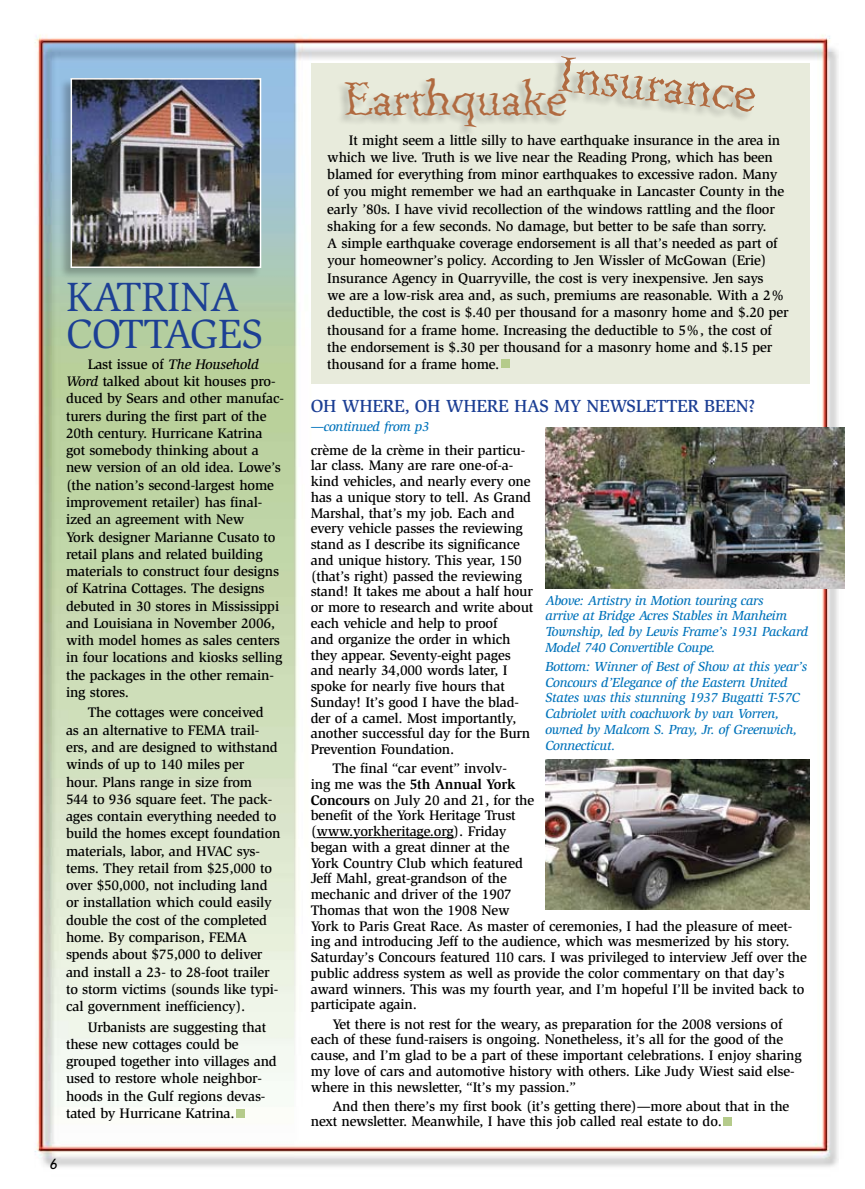
<style>
.page{position:relative;width:865px;height:1189px;background:#fff}
.page>*{position:absolute;margin:0;border:0;box-sizing:border-box;transform-origin:0 0}
.t1{font:52.5px "Quake";color:#b06a40}
.t2{font:49.5px "Quake";letter-spacing:-.015em;color:#b06a40}
.t3{font:42px/37.5px "Slimbach";letter-spacing:-.015em;color:#1c3f94}
.t4{font:500 18px "Slimbach";letter-spacing:-.02em;color:#1c3f94}
.t5{font:italic 15px "Humanist 521 BT";color:#000}
.t6{font:500 14.25px/17.2px "Slimbach";letter-spacing:-.015em;color:#000}
.t7{font:italic 500 13.5px/15.8px "Slimbach";letter-spacing:-.02em;color:#0073bb}
.s1{font-style:italic}
.s2{font-weight:700}
</style>
<div class="page">
<img style="left:34px;top:35px;width:811px;height:1132px">
<div style="left:311px;top:63px;width:498px;height:320px;background:#e8ebdc"></div>
<div style="left:237px;top:1109px;width:8px;height:8px;background:#b5cb8b"></div>
<div style="left:59px;top:77px;width:202px;height:202px;background:#000;opacity:.25"></div>
<img style="left:73px;top:81px;width:185px;height:184px">
<div style="left:70px;top:78px;width:191px;height:190px;border:2px solid #fff"></div>
<div style="left:501px;top:360px;width:8px;height:8px;background:#b5cb8b"></div>
<hr style="left:316px;top:837px;width:137px;height:1px;background:#000">
<img style="left:544px;top:427px;width:300px;height:161px">
<img style="left:545px;top:758px;width:264px;height:151px">
<div style="left:546px;top:55px;width:208px;height:67px;background:#000;opacity:.25"></div>
<div style="left:333px;top:77px;width:232px;height:61px;background:#000;opacity:.25"></div>
<div style="left:723px;top:1117px;width:8px;height:8px;background:#b5cb8b"></div>
<h3 class="t3" style="left:66px;top:278px;width:174px">KATRINA<br>COTTAGES</h3>
<p class="t6" style="left:66px;top:355px;width:219px;text-indent:22px">Last issue of <span class="s1">The Household<br>Word</span> talked about kit houses pro&shy;duced by Sears and other manufac&shy;turers during the first part of the<br>20th century. Hurricane Katrina got somebody thinking about a new version of an old idea. Lowe’s (the nation’s second-largest home improvement retailer) has final&shy;ized an agreement with New<br>York designer Marianne Cusato to retail plans and related building materials to construct four designs of Katrina Cottages. The designs debuted in 30 stores in Mississippi and Louisiana in November 2006, with model homes as sales centers in four locations and kiosks selling the packages in the other remain&shy;ing stores.</p>
<p class="t6" style="left:66px;top:703px;width:216px;text-indent:22px">The cottages were conceived<br>as an alternative to FEMA trail&shy;ers, and are designed to withstand winds of up to 140 miles per<br>hour. Plans range in size from<br>544 to 936 square feet. The pack&shy;ages contain everything needed to build the homes except foundation materials, labor, and HVAC sys&shy;tems. They retail from $25,000 to over $50,000, not including land or installation which could easily double the cost of the completed home. By comparison, FEMA spends about $75,000 to deliver and install a 23- to 28-foot trailer to storm victims (sounds like typi&shy;cal government inefficiency).</p>
<p class="t6" style="left:66px;top:1017px;width:212px;text-indent:22px">Urbanists are suggesting that these new cottages could be grouped together into villages and used to restore whole neighbor&shy;hoods in the Gulf regions devas&shy;tated by Hurricane Katrina.</p>
<p class="t5" style="left:50px;top:1154px;width:9px">6</p>
<h1 class="t1" style="left:561px;top:45px;width:201px;rotate:6deg">Insurance</h1>
<h2 class="t2" style="left:344px;top:71px;width:225px">Earthquake</h2>
<p class="t6" style="left:327px;top:131px;width:462px;text-indent:22px">It might seem a little silly to have earthquake insurance in the area in which we live. Truth is we live near the Reading Prong, which has been blamed for everything from minor earthquakes to excessive radon. Many of you might remember we had an earthquake in Lancaster County in the early ’80s. I have vivid recollection of the windows rattling and the floor shaking for a few seconds. No damage, but better to be safe than sorry.<br>A simple earthquake coverage endorsement is all that’s needed as part of your homeowner’s policy. According to Jen Wissler of McGowan (Erie)<br>Insurance Agency in Quarryville, the cost is very inexpensive. Jen says<br>we are a low-risk area and, as such, premiums are reasonable. With a 2% deductible, the cost is $.40 per thousand for a masonry home and $.20 per thousand for a frame home. Increasing the deductible to 5%, the cost of the endorsement is $.30 per thousand for a masonry home and $.15 per thousand for a frame home.</p>
<p class="t4" style="left:310px;top:395px;width:446px">OH WHERE, OH WHERE HAS MY NEWSLETTER BEEN?</p>
<p class="t7" style="left:310px;top:419px;width:120px">—continued from p3</p>
<p class="t6" style="left:310px;top:442px;width:224px;line-height:15.8px">crème de la crème in their particu&shy;lar class. Many are rare one-of-a&shy;kind vehicles, and nearly every one has a unique story to tell. As Grand Marshal, that’s my job. Each and every vehicle passes the reviewing stand as I describe its significance and unique history. This year, 150 (that’s right) passed the reviewing stand! It takes me about a half hour or more to research and write about each vehicle and help to proof<br>and organize the order in which they appear. Seventy-eight pages and nearly 34,000 words later, I spoke for nearly five hours that Sunday! It’s good I have the blad&shy;der of a camel. Most importantly, another successful day for the Burn Prevention Foundation.</p>
<p class="t6" style="left:310px;top:760px;width:497px;line-height:15.8px;text-indent:22px">The final “car event” involv-<br>ing me was the <span class="s2">5th Annual York<br>Concours</span> on July 20 and 21, for the<br>benefit of the York Heritage Trust<br>(www.yorkheritage.org). Friday<br>began with a great dinner at the<br>York Country Club which featured<br>Jeff Mahl, great-grandson of the<br>mechanic and driver of the 1907<br>Thomas that won the 1908 New<br>York to Paris Great Race. As master of ceremonies, I had the pleasure of meet&shy;ing and introducing Jeff to the audience, which was mesmerized by his story.<br>Saturday’s Concours featured 110 cars. I was privileged to interview Jeff over the public address system as well as provide the color commentary on that day’s award winners. This was my fourth year, and I’m hopeful I’ll be invited back to participate again.</p>
<p class="t6" style="left:310px;top:1015px;width:492px;line-height:15.8px;text-indent:22px">Yet there is not rest for the weary, as preparation for the 2008 versions of each of these fund-raisers is ongoing. Nonetheless, it’s all for the good of the cause, and I’m glad to be a part of these important celebrations. I enjoy sharing my love of cars and automotive history with others. Like Judy Wiest said else&shy;where in this newsletter, “It’s my passion.”</p>
<p class="t6" style="left:310px;top:1097px;width:480px;line-height:15.8px;text-indent:22px">And then there’s my first book (it’s getting there)—more about that in the next newsletter. Meanwhile, I have this job called real estate to do.</p>
<p class="t7" style="left:545px;top:592px;width:264px">Above: Artistry in Motion touring cars<br>arrive at Bridge Acres Stables in Manheim Township, led by Lewis Frame’s 1931 Packard Model 740 Convertible Coupe.</p>
<p class="t7" style="left:545px;top:658px;width:263px">Bottom: Winner of Best of Show at this year’s Concours d’Elegance of the Eastern United States was this stunning 1937 Bugatti T-57C Cabriolet with coachwork by van Vorren, owned by Malcom S. Pray, Jr. of Greenwich, Connecticut.</p>
</div>
